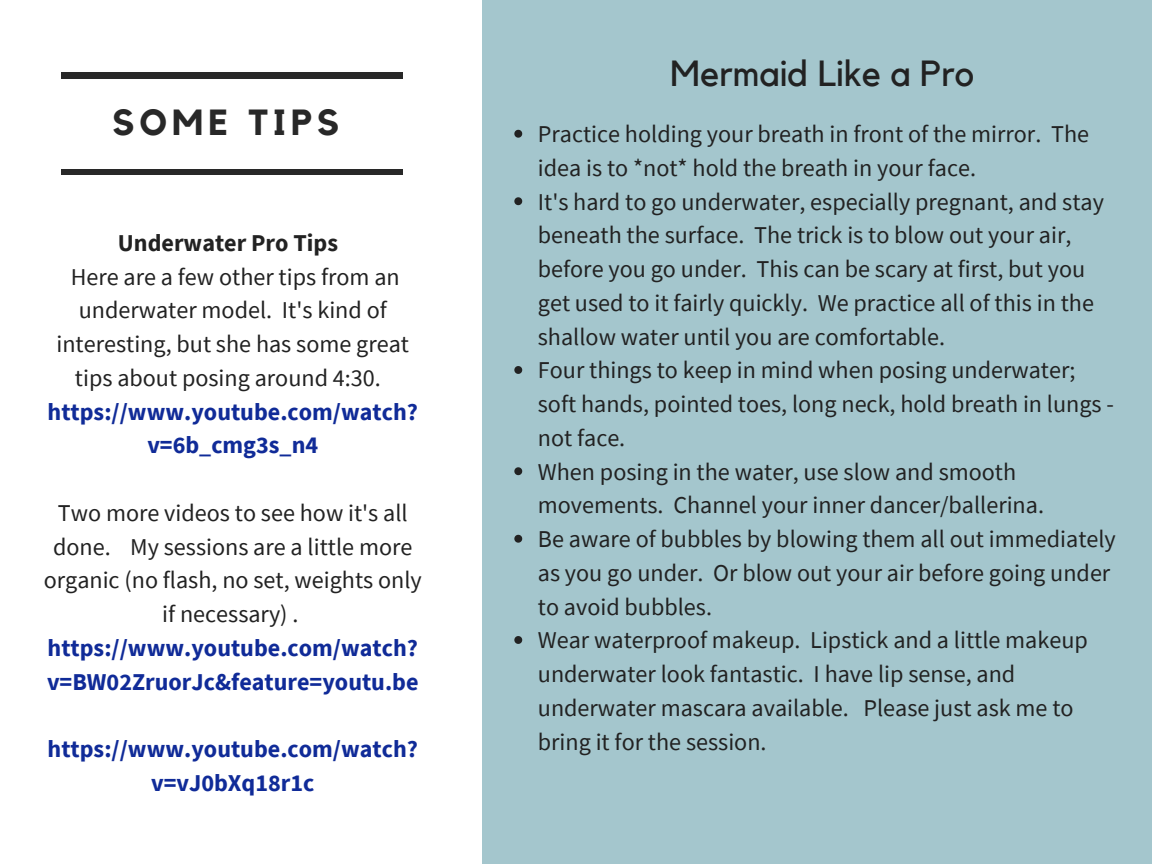
<style>
.page{position:relative;width:1152px;height:864px;background:#a4c6cd}
.page>*{position:absolute;margin:0;border:0;box-sizing:border-box;transform-origin:0 0}
.t1{font:36.3px "Kollektif";color:#222}
.t2{font:700 36.3px "Kollektif";letter-spacing:.14em;color:#282828}
.t3{font:24.15px/33.8px "Source Sans Pro";color:#222;text-align:center}
.t4{font:700 24.15px/33.8px "Source Sans Pro";color:#102b98;text-align:center}
.t5{font:700 24.15px "Source Sans Pro";color:#222}
</style>
<div class="page">
<div style="left:0;top:0;width:482px;height:864px;background:#fff"></div>
<div style="left:61px;top:73px;width:342px;height:5px;background:#282828"></div>
<div style="left:61px;top:169px;width:342px;height:6px;background:#282828"></div>
<svg style="left:514px;top:130px;width:8px;height:8px"></svg>
<svg style="left:514px;top:197px;width:8px;height:8px"></svg>
<svg style="left:514px;top:366px;width:8px;height:8px"></svg>
<svg style="left:514px;top:467px;width:8px;height:8px"></svg>
<svg style="left:514px;top:535px;width:8px;height:8px"></svg>
<svg style="left:514px;top:636px;width:8px;height:8px"></svg>
<h1 class="t2" style="left:112px;top:106px;width:228px">SOME TIPS</h1>
<p class="t5" style="left:118px;top:227px;width:222px">Underwater Pro Tips</p>
<p class="t3" style="left:57px;top:259px;width:354px">Here are a few other tips from an underwater model. It's kind of interesting, but she has some great tips about posing around 4:30.</p>
<p class="t4" style="left:48px;top:394px;width:372px">https://www.youtube.com/watch? v=6b_cmg3s_n4</p>
<p class="t3" style="left:44px;top:495px;width:380px">Two more videos to see how it's all done. My sessions are a little more organic (no flash, no set, weights only if necessary) .</p>
<p class="t4" style="left:47px;top:630px;width:373px;text-align:left">https://www.youtube.com/watch? v=BW02ZruorJc&amp;feature=youtu.be</p>
<p class="t4" style="left:48px;top:732px;width:372px">https://www.youtube.com/watch? v=vJ0bXq18r1c</p>
<h1 class="t1" style="left:670px;top:57px;width:305px">Mermaid Like a Pro</h1>
<p class="t3" style="left:538px;top:117px;width:580px;text-align:left">Practice holding your breath in front of the mirror. The idea is to *not* hold the breath in your face.<br>It's hard to go underwater, especially pregnant, and stay beneath the surface. The trick is to blow out your air, before you go under. This can be scary at first, but you get used to it fairly quickly. We practice all of this in the shallow water until you are comfortable.<br>Four things to keep in mind when posing underwater; soft hands, pointed toes, long neck, hold breath in lungs - not face.<br>When posing in the water, use slow and smooth movements. Channel your inner dancer/ballerina.<br>Be aware of bubbles by blowing them all out immediately as you go under. Or blow out your air before going under to avoid bubbles.<br>Wear waterproof makeup. Lipstick and a little makeup underwater look fantastic. I have lip sense, and underwater mascara available. Please just ask me to bring it for the session.</p>
</div>
